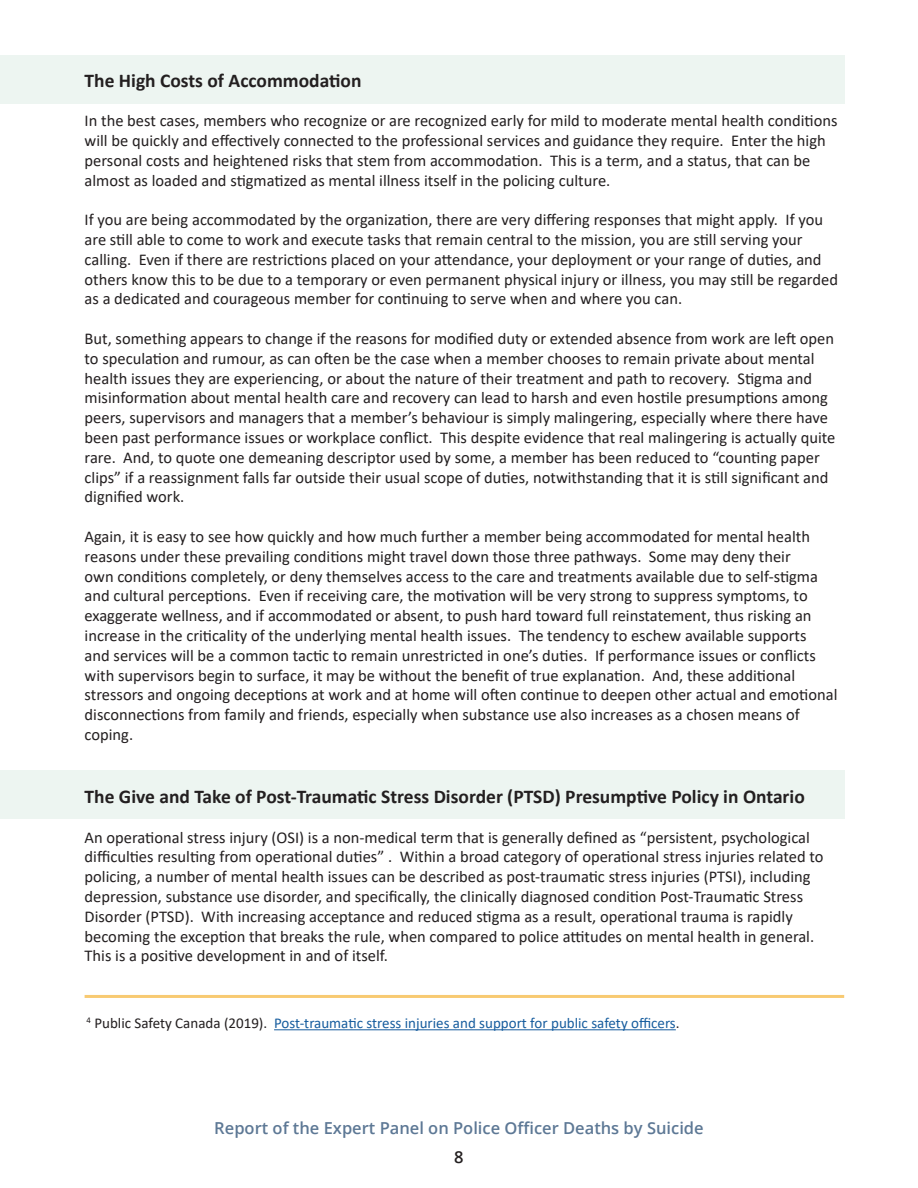
<style>
.page{position:relative;width:918px;height:1188px;background:#fff}
.page>*{position:absolute;margin:0;border:0;box-sizing:border-box;transform-origin:0 0}
.Heading_2{font:700 19.5px "Calibri";color:#231f20}
.t1{font:16.5px/19.8px "Calibri";color:#231f20}
.t2{font:600 16.5px "Open Sans";color:#5d7895}
.t3{font:600 16.5px "Open Sans";color:#231f20}
.t4{font:15px "Calibri";color:#175d9e}
.s1{color:#231f20}
</style>
<div class="page">
<div style="left:0;top:771px;width:844px;height:48px;background:#edf5f1"></div>
<div style="left:0;top:56px;width:844px;height:48px;background:#edf5f1"></div>
<hr style="left:274px;top:1029px;width:402px;height:1px;background:#175d9e">
<hr style="left:85px;top:995px;width:759px;height:3px;background:#f8ca72">
<p class="Heading_2" style="left:85px;top:66px;width:278px">The High Costs of Accommodation</p>
<p class="t1" style="left:85px;top:110px;width:754px">In the best cases, members who recognize or are recognized early for mild to moderate mental health conditions will be quickly and effectively connected to the professional services and guidance they require. Enter the high personal costs and heightened risks that stem from accommodation. This is a term, and a status, that can be almost as loaded and stigmatized as mental illness itself in the policing culture.</p>
<p class="t1" style="left:85px;top:209px;width:755px">If you are being accommodated by the organization, there are very differing responses that might apply. If you are still able to come to work and execute tasks that remain central to the mission, you are still serving your calling. Even if there are restrictions placed on your attendance, your deployment or your range of duties, and others know this to be due to a temporary or even permanent physical injury or illness, you may still be regarded as a dedicated and courageous member for continuing to serve when and where you can.</p>
<p class="t1" style="left:85px;top:328px;width:752px">But, something appears to change if the reasons for modified duty or extended absence from work are left open to speculation and rumour, as can often be the case when a member chooses to remain private about mental health issues they are experiencing, or about the nature of their treatment and path to recovery. Stigma and misinformation about mental health care and recovery can lead to harsh and even hostile presumptions among peers, supervisors and managers that a member’s behaviour is simply malingering, especially where there have been past performance issues or workplace conflict. This despite evidence that real malingering is actually quite rare. And, to quote one demeaning descriptor used by some, a member has been reduced to “counting paper clips” if a reassignment falls far outside their usual scope of duties, notwithstanding that it is still significant and dignified work.</p>
<p class="t1" style="left:85px;top:526px;width:754px">Again, it is easy to see how quickly and how much further a member being accommodated for mental health reasons under these prevailing conditions might travel down those three pathways. Some may deny their<br>own conditions completely, or deny themselves access to the care and treatments available due to self-stigma and cultural perceptions. Even if receiving care, the motivation will be very strong to suppress symptoms, to exaggerate wellness, and if accommodated or absent, to push hard toward full reinstatement, thus risking an increase in the criticality of the underlying mental health issues. The tendency to eschew available supports<br>and services will be a common tactic to remain unrestricted in one’s duties. If performance issues or conflicts with supervisors begin to surface, it may be without the benefit of true explanation. And, these additional stressors and ongoing deceptions at work and at home will often continue to deepen other actual and emotional disconnections from family and friends, especially when substance use also increases as a chosen means of coping.</p>
<p class="Heading_2" style="left:85px;top:783px;width:722px">The Give and Take of Post-Traumatic Stress Disorder (PTSD) Presumptive Policy in Ontario</p>
<p class="t1" style="left:85px;top:827px;width:740px">An operational stress injury (OSI) is a non-medical term that is generally defined as “persistent, psychological difficulties resulting from operational duties” . Within a broad category of operational stress injuries related to policing, a number of mental health issues can be described as post-traumatic stress injuries (PTSI), including depression, substance use disorder, and specifically, the clinically diagnosed condition Post-Traumatic Stress Disorder (PTSD). With increasing acceptance and reduced stigma as a result, operational trauma is rapidly becoming the exception that breaks the rule, when compared to police attitudes on mental health in general.<br>This is a positive development in and of itself.</p>
<p class="t4" style="left:87px;top:1013px;width:595px"><sup>4</sup> <span class="s1">Public Safety Canada (2019).</span> Post-traumatic stress injuries and support for public safety officers<span class="s1">.</span></p>
<p class="t2" style="left:214px;top:1117px;width:491px">Report of the Expert Panel on Police Officer Deaths by Suicide</p>
<p class="t3" style="left:454px;top:1146px;width:11px">8</p>
</div>
